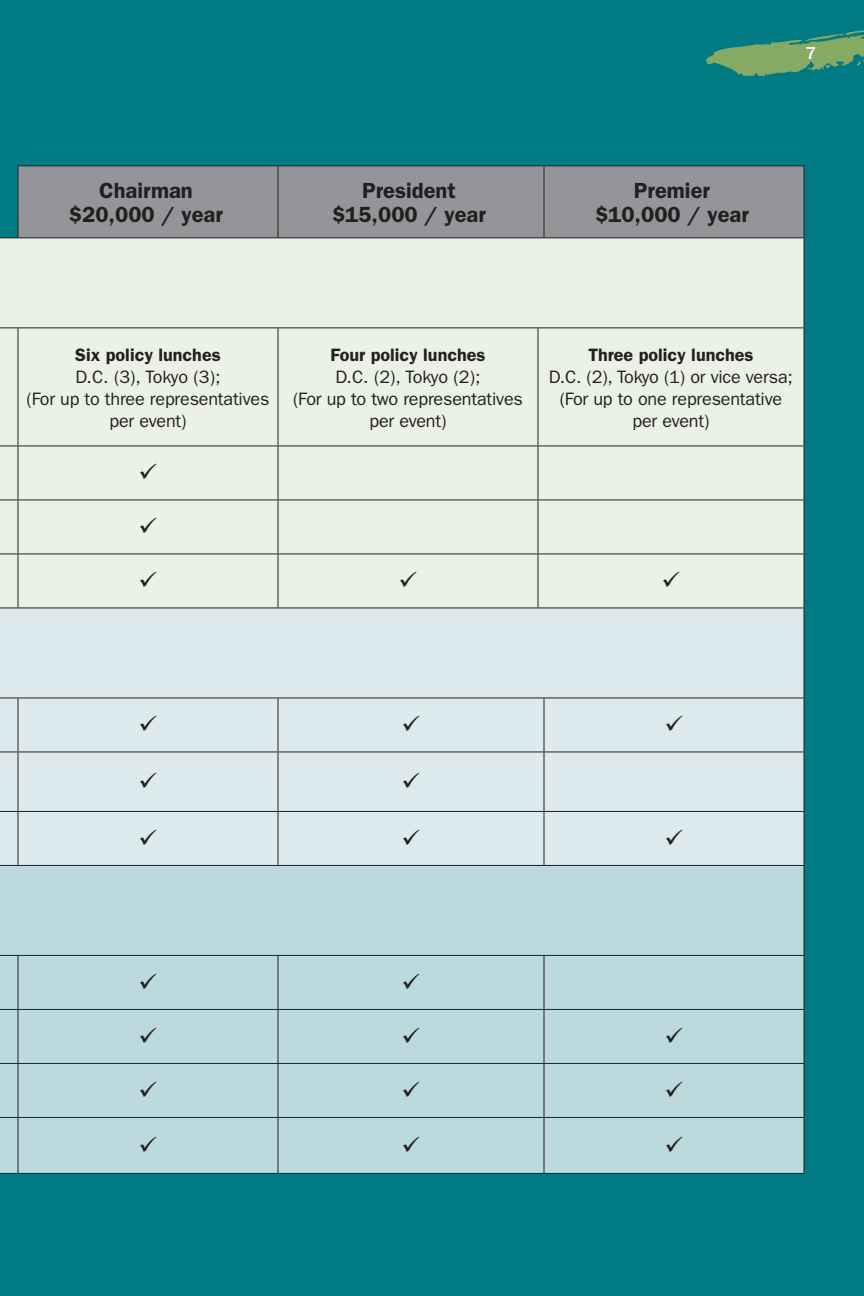
<style>
.page{position:relative;width:864px;height:1296px;background:#007a83}
.page>*{position:absolute;margin:0;border:0;box-sizing:border-box;transform-origin:0 0}
.t1{font:600 22px/24px "Franklin Gothic";color:#231f20;text-align:center}
.t2{font:18px/22px "Franklin Gothic";letter-spacing:-.01em;color:#231f20;text-align:center}
.t3{font:600 18px "Franklin Gothic";color:#231f20}
.t4{font:500 18px "Franklin Gothic";color:#fff}
</style>
<div class="page">
<svg style="left:706px;top:30px;width:158px;height:47px"></svg>
<div style="left:19px;top:166px;width:785px;height:71px;background:#939598"></div>
<div style="left:0;top:238px;width:804px;height:369px;background:#ebf1e4"></div>
<div style="left:0;top:608px;width:804px;height:257px;background:#dceaed"></div>
<div style="left:0;top:866px;width:804px;height:307px;background:#bcd9dd"></div>
<hr style="left:278px;top:165px;width:260px;height:1px;background:#231f20">
<hr style="left:544px;top:165px;width:260px;height:1px;background:#231f20">
<hr style="left:544px;top:166px;width:1px;height:71px;background:#231f20">
<hr style="left:804px;top:166px;width:1px;height:71px;background:#231f20">
<svg style="left:0;top:237px;width:18px;height:1px"></svg>
<hr style="left:278px;top:237px;width:260px;height:1px;background:#231f20">
<hr style="left:544px;top:237px;width:260px;height:1px;background:#231f20">
<hr style="left:804px;top:238px;width:1px;height:89px;background:#231f20">
<svg style="left:0;top:327px;width:18px;height:1px"></svg>
<hr style="left:18px;top:327px;width:260px;height:1px;background:#231f20">
<hr style="left:18px;top:328px;width:1px;height:117px;background:#231f20">
<hr style="left:278px;top:327px;width:260px;height:1px;background:#231f20">
<hr style="left:278px;top:328px;width:1px;height:117px;background:#231f20">
<hr style="left:538px;top:328px;width:1px;height:117px;background:#231f20">
<hr style="left:544px;top:327px;width:260px;height:1px;background:#231f20">
<hr style="left:804px;top:328px;width:1px;height:117px;background:#231f20">
<svg style="left:0;top:445px;width:18px;height:1px"></svg>
<hr style="left:18px;top:445px;width:260px;height:1px;background:#231f20">
<hr style="left:18px;top:446px;width:1px;height:53px;background:#231f20">
<hr style="left:278px;top:445px;width:260px;height:1px;background:#231f20">
<hr style="left:278px;top:446px;width:1px;height:53px;background:#231f20">
<hr style="left:538px;top:446px;width:1px;height:53px;background:#231f20">
<hr style="left:544px;top:445px;width:260px;height:1px;background:#231f20">
<hr style="left:804px;top:446px;width:1px;height:53px;background:#231f20">
<svg style="left:0;top:499px;width:18px;height:1px"></svg>
<hr style="left:18px;top:499px;width:260px;height:1px;background:#231f20">
<hr style="left:18px;top:500px;width:1px;height:53px;background:#231f20">
<hr style="left:278px;top:499px;width:260px;height:1px;background:#231f20">
<hr style="left:278px;top:500px;width:1px;height:53px;background:#231f20">
<hr style="left:538px;top:500px;width:1px;height:53px;background:#231f20">
<hr style="left:544px;top:499px;width:260px;height:1px;background:#231f20">
<hr style="left:804px;top:500px;width:1px;height:53px;background:#231f20">
<svg style="left:0;top:553px;width:18px;height:1px"></svg>
<hr style="left:18px;top:553px;width:260px;height:1px;background:#231f20">
<hr style="left:18px;top:554px;width:1px;height:53px;background:#231f20">
<hr style="left:278px;top:553px;width:260px;height:1px;background:#231f20">
<hr style="left:278px;top:554px;width:1px;height:53px;background:#231f20">
<hr style="left:538px;top:554px;width:1px;height:53px;background:#231f20">
<hr style="left:544px;top:553px;width:260px;height:1px;background:#231f20">
<hr style="left:804px;top:554px;width:1px;height:53px;background:#231f20">
<svg style="left:0;top:607px;width:18px;height:1px"></svg>
<hr style="left:18px;top:607px;width:260px;height:1px;background:#231f20">
<hr style="left:278px;top:607px;width:260px;height:1px;background:#231f20">
<hr style="left:544px;top:607px;width:260px;height:1px;background:#231f20">
<hr style="left:804px;top:608px;width:1px;height:89px;background:#231f20">
<svg style="left:0;top:697px;width:18px;height:1px"></svg>
<hr style="left:18px;top:697px;width:260px;height:1px;background:#231f20">
<hr style="left:18px;top:698px;width:1px;height:53px;background:#231f20">
<hr style="left:278px;top:697px;width:260px;height:1px;background:#231f20">
<hr style="left:278px;top:698px;width:1px;height:53px;background:#231f20">
<hr style="left:544px;top:697px;width:260px;height:1px;background:#231f20">
<hr style="left:544px;top:698px;width:1px;height:53px;background:#231f20">
<hr style="left:804px;top:698px;width:1px;height:53px;background:#231f20">
<svg style="left:0;top:751px;width:18px;height:1px"></svg>
<hr style="left:18px;top:751px;width:260px;height:1px;background:#231f20">
<hr style="left:18px;top:752px;width:1px;height:59px;background:#231f20">
<hr style="left:278px;top:751px;width:260px;height:1px;background:#231f20">
<hr style="left:278px;top:752px;width:1px;height:59px;background:#231f20">
<hr style="left:544px;top:751px;width:260px;height:1px;background:#231f20">
<hr style="left:544px;top:752px;width:1px;height:59px;background:#231f20">
<hr style="left:804px;top:752px;width:1px;height:59px;background:#231f20">
<svg style="left:0;top:811px;width:18px;height:1px"></svg>
<hr style="left:18px;top:811px;width:260px;height:1px;background:#231f20">
<hr style="left:18px;top:812px;width:1px;height:53px;background:#231f20">
<hr style="left:278px;top:811px;width:260px;height:1px;background:#231f20">
<hr style="left:278px;top:812px;width:1px;height:53px;background:#231f20">
<hr style="left:544px;top:811px;width:260px;height:1px;background:#231f20">
<hr style="left:544px;top:812px;width:1px;height:53px;background:#231f20">
<hr style="left:804px;top:812px;width:1px;height:53px;background:#231f20">
<svg style="left:0;top:865px;width:18px;height:1px"></svg>
<hr style="left:18px;top:865px;width:260px;height:1px;background:#231f20">
<hr style="left:278px;top:865px;width:260px;height:1px;background:#231f20">
<hr style="left:544px;top:865px;width:260px;height:1px;background:#231f20">
<hr style="left:804px;top:866px;width:1px;height:89px;background:#231f20">
<svg style="left:0;top:955px;width:18px;height:1px"></svg>
<hr style="left:18px;top:955px;width:260px;height:1px;background:#231f20">
<hr style="left:18px;top:956px;width:1px;height:53px;background:#231f20">
<hr style="left:278px;top:955px;width:260px;height:1px;background:#231f20">
<hr style="left:278px;top:956px;width:1px;height:53px;background:#231f20">
<hr style="left:544px;top:955px;width:260px;height:1px;background:#231f20">
<hr style="left:544px;top:956px;width:1px;height:53px;background:#231f20">
<hr style="left:804px;top:956px;width:1px;height:53px;background:#231f20">
<svg style="left:0;top:1009px;width:18px;height:1px"></svg>
<hr style="left:18px;top:1009px;width:260px;height:1px;background:#231f20">
<hr style="left:18px;top:1010px;width:1px;height:53px;background:#231f20">
<hr style="left:278px;top:1009px;width:260px;height:1px;background:#231f20">
<hr style="left:278px;top:1010px;width:1px;height:53px;background:#231f20">
<hr style="left:544px;top:1009px;width:260px;height:1px;background:#231f20">
<hr style="left:544px;top:1010px;width:1px;height:53px;background:#231f20">
<hr style="left:804px;top:1010px;width:1px;height:53px;background:#231f20">
<svg style="left:0;top:1063px;width:18px;height:1px"></svg>
<hr style="left:18px;top:1063px;width:260px;height:1px;background:#231f20">
<hr style="left:18px;top:1064px;width:1px;height:53px;background:#231f20">
<hr style="left:278px;top:1063px;width:260px;height:1px;background:#231f20">
<hr style="left:278px;top:1064px;width:1px;height:53px;background:#231f20">
<hr style="left:544px;top:1063px;width:260px;height:1px;background:#231f20">
<hr style="left:544px;top:1064px;width:1px;height:53px;background:#231f20">
<hr style="left:804px;top:1064px;width:1px;height:53px;background:#231f20">
<svg style="left:0;top:1117px;width:18px;height:1px"></svg>
<hr style="left:18px;top:1117px;width:260px;height:1px;background:#231f20">
<hr style="left:18px;top:1118px;width:1px;height:55px;background:#231f20">
<hr style="left:278px;top:1117px;width:260px;height:1px;background:#231f20">
<hr style="left:278px;top:1118px;width:1px;height:55px;background:#231f20">
<hr style="left:544px;top:1117px;width:260px;height:1px;background:#231f20">
<hr style="left:544px;top:1118px;width:1px;height:55px;background:#231f20">
<hr style="left:804px;top:1118px;width:1px;height:55px;background:#231f20">
<svg style="left:0;top:1173px;width:18px;height:1px"></svg>
<hr style="left:18px;top:1173px;width:260px;height:1px;background:#231f20">
<hr style="left:278px;top:1173px;width:260px;height:1px;background:#231f20">
<hr style="left:544px;top:1173px;width:260px;height:1px;background:#231f20">
<hr style="left:18px;top:165px;width:260px;height:1px;background:#231f20">
<hr style="left:18px;top:166px;width:1px;height:71px;background:#231f20">
<hr style="left:278px;top:166px;width:1px;height:71px;background:#231f20">
<hr style="left:18px;top:237px;width:260px;height:1px;background:#231f20">
<svg style="left:140px;top:464px;width:17px;height:15px"></svg>
<svg style="left:140px;top:518px;width:17px;height:15px"></svg>
<svg style="left:140px;top:572px;width:17px;height:15px"></svg>
<svg style="left:400px;top:572px;width:17px;height:15px"></svg>
<svg style="left:663px;top:572px;width:17px;height:15px"></svg>
<svg style="left:140px;top:716px;width:17px;height:15px"></svg>
<svg style="left:403px;top:716px;width:17px;height:15px"></svg>
<svg style="left:666px;top:716px;width:17px;height:15px"></svg>
<svg style="left:140px;top:772px;width:17px;height:16px"></svg>
<svg style="left:403px;top:772px;width:17px;height:16px"></svg>
<svg style="left:140px;top:829px;width:17px;height:16px"></svg>
<svg style="left:403px;top:829px;width:17px;height:16px"></svg>
<svg style="left:666px;top:829px;width:17px;height:16px"></svg>
<svg style="left:140px;top:973px;width:17px;height:16px"></svg>
<svg style="left:403px;top:973px;width:17px;height:16px"></svg>
<svg style="left:140px;top:1027px;width:17px;height:16px"></svg>
<svg style="left:403px;top:1027px;width:17px;height:16px"></svg>
<svg style="left:666px;top:1027px;width:17px;height:16px"></svg>
<svg style="left:140px;top:1081px;width:17px;height:16px"></svg>
<svg style="left:403px;top:1081px;width:17px;height:16px"></svg>
<svg style="left:666px;top:1081px;width:17px;height:16px"></svg>
<svg style="left:140px;top:1136px;width:17px;height:16px"></svg>
<svg style="left:403px;top:1136px;width:17px;height:16px"></svg>
<svg style="left:666px;top:1136px;width:17px;height:16px"></svg>
<p class="t4" style="left:805px;top:43px;width:12px">7</p>
<p class="t1" style="left:69px;top:179px;width:155px">Chairman $20,000 / year</p>
<p class="t1" style="left:332px;top:179px;width:155px">President $15,000 / year</p>
<p class="t1" style="left:595px;top:179px;width:156px">Premier $10,000 / year</p>
<p class="t3" style="left:75px;top:344px;width:147px">Six policy lunches</p>
<p class="t2" style="left:27px;top:366px;width:244px">D.C. (3), Tokyo (3);<br>(For up to three representatives per event)</p>
<p class="t3" style="left:330px;top:344px;width:157px">Four policy lunches</p>
<p class="t2" style="left:293px;top:366px;width:231px">D.C. (2), Tokyo (2);<br>(For up to two representatives per event)</p>
<p class="t3" style="left:588px;top:344px;width:167px">Three policy lunches</p>
<p class="t2" style="left:549px;top:366px;width:246px">D.C. (2), Tokyo (1) or vice versa; (For up to one representative per event)</p>
</div>
